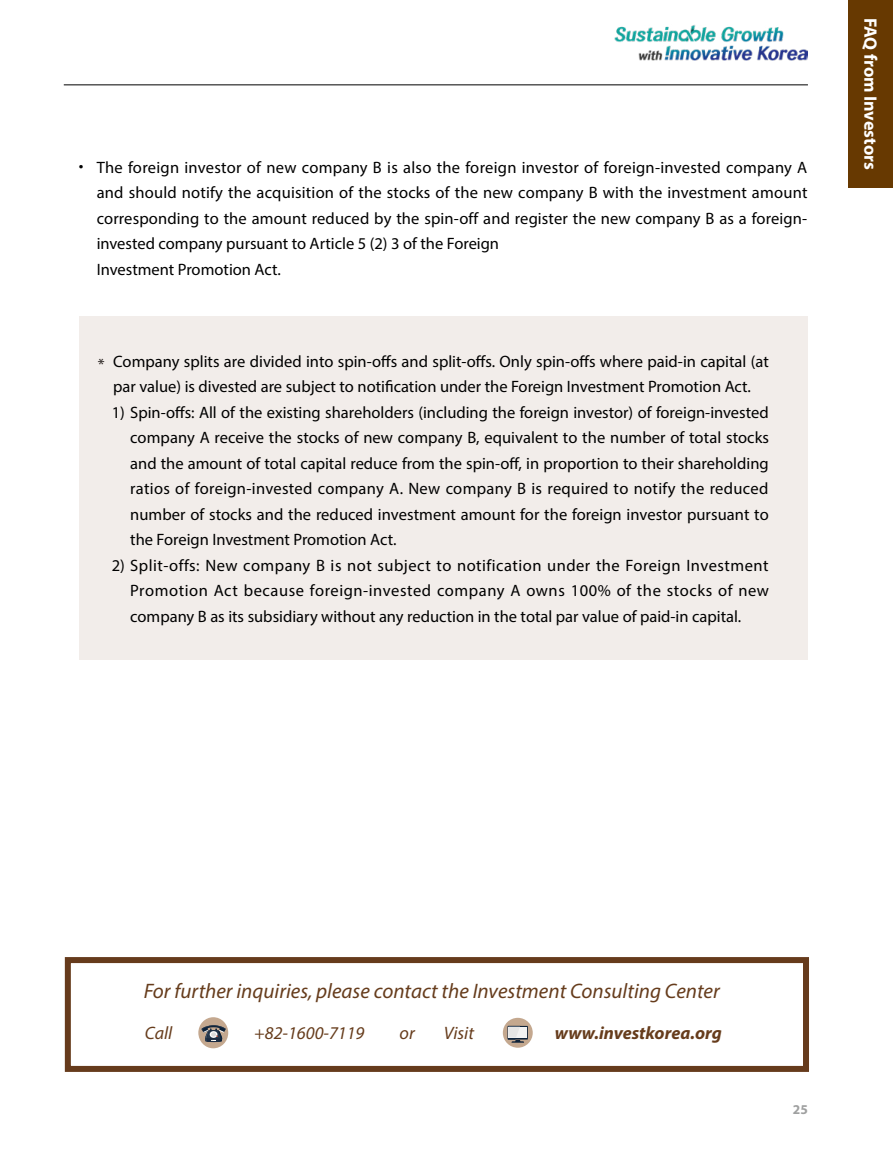
<style>
.page{position:relative;width:893px;height:1157px;background:#fff}
.page>*{position:absolute;margin:0;border:0;box-sizing:border-box;transform-origin:0 0}
.t1{font:italic 21px "Myriad Pro";color:#663c1c}
.t2{font:italic 18px "Myriad Pro";color:#663c1c}
.t3{font:italic 700 18px "Myriad Pro";color:#663c1c}
.t4{font:700 18px "Myriad Pro";letter-spacing:-.005em;color:#fff}
.t5{font:16.5px/25.5px "Myriad Pro";color:#000;text-align:justify}
.t6{font:700 13.5px "Myriad Pro";color:#9fa0a0}
</style>
<div class="page">
<hr style="left:64px;top:85px;width:744px;height:1px;background:#000">
<img style="left:615px;top:25px;width:193px;height:36px">
<div style="left:849px;top:0;width:44px;height:187px;background:#673901"></div>
<div style="left:65px;top:957px;width:744px;height:114px;border:6px solid #663b1c"></div>
<div style="left:198px;top:1017px;width:30px;height:31px;background:#c4a88f;border-radius:50%"></div>
<svg style="left:202px;top:1025px;width:24px;height:17px"></svg>
<svg style="left:503px;top:1017px;width:30px;height:30px"></svg>
<svg style="left:508px;top:1025px;width:20px;height:14px"></svg>
<svg style="left:508px;top:1025px;width:16px;height:17px"></svg>
<div style="left:79px;top:316px;width:729px;height:343px;background:#f2edea"></div>
<p class="t5" style="left:79px;top:152px;width:6px">•</p>
<p class="t5" style="left:97px;top:154px;width:712px;text-align:left">The foreign investor of new company B is also the foreign investor of foreign-invested company A and should notify the acquisition of the stocks of the new company B with the investment amount corresponding to the amount reduced by the spin-off and register the new company B as a foreign&shy;invested company pursuant to Article 5 (2) 3 of the Foreign<br>Investment Promotion Act.</p>
<p class="t5" style="left:98px;top:348px;width:672px;text-align:center">* Company splits are divided into spin-offs and split-offs. Only spin-offs where paid-in capital (at par value) is divested are subject to notification under the Foreign Investment Promotion Act.</p>
<p class="t5" style="left:130px;top:399px;width:640px;text-indent:-18px">1) Spin-offs: All of the existing shareholders (including the foreign investor) of foreign-invested company A receive the stocks of new company B, equivalent to the number of total stocks and the amount of total capital reduce from the spin-off, in proportion to their shareholding ratios of foreign-invested company A. New company B is required to notify the reduced number of stocks and the reduced investment amount for the foreign investor pursuant to the Foreign Investment Promotion Act.</p>
<p class="t5" style="left:130px;top:552px;width:640px;text-indent:-18px">2) Split-offs: New company B is not subject to notification under the Foreign Investment Promotion Act because foreign-invested company A owns 100% of the stocks of new company B as its subsidiary without any reduction in the total par value of paid-in capital.</p>
<p class="t4" style="left:882px;top:18px;width:154px;rotate:90deg">FAQ from Investors</p>
<p class="t1" style="left:144px;top:978px;width:577px">For further inquiries, please contact the Investment Consulting Center</p>
<p class="t2" style="left:400px;top:1021px;width:17px">or</p>
<p class="t2" style="left:444px;top:1021px;width:32px">Visit</p>
<p class="t2" style="left:145px;top:1021px;width:29px">Call</p>
<p class="t2" style="left:254px;top:1021px;width:112px">+82-1600-7119</p>
<p class="t3" style="left:555px;top:1021px;width:168px">www.investkorea.org</p>
<p class="t6" style="left:793px;top:1100px;width:16px">25</p>
</div>
